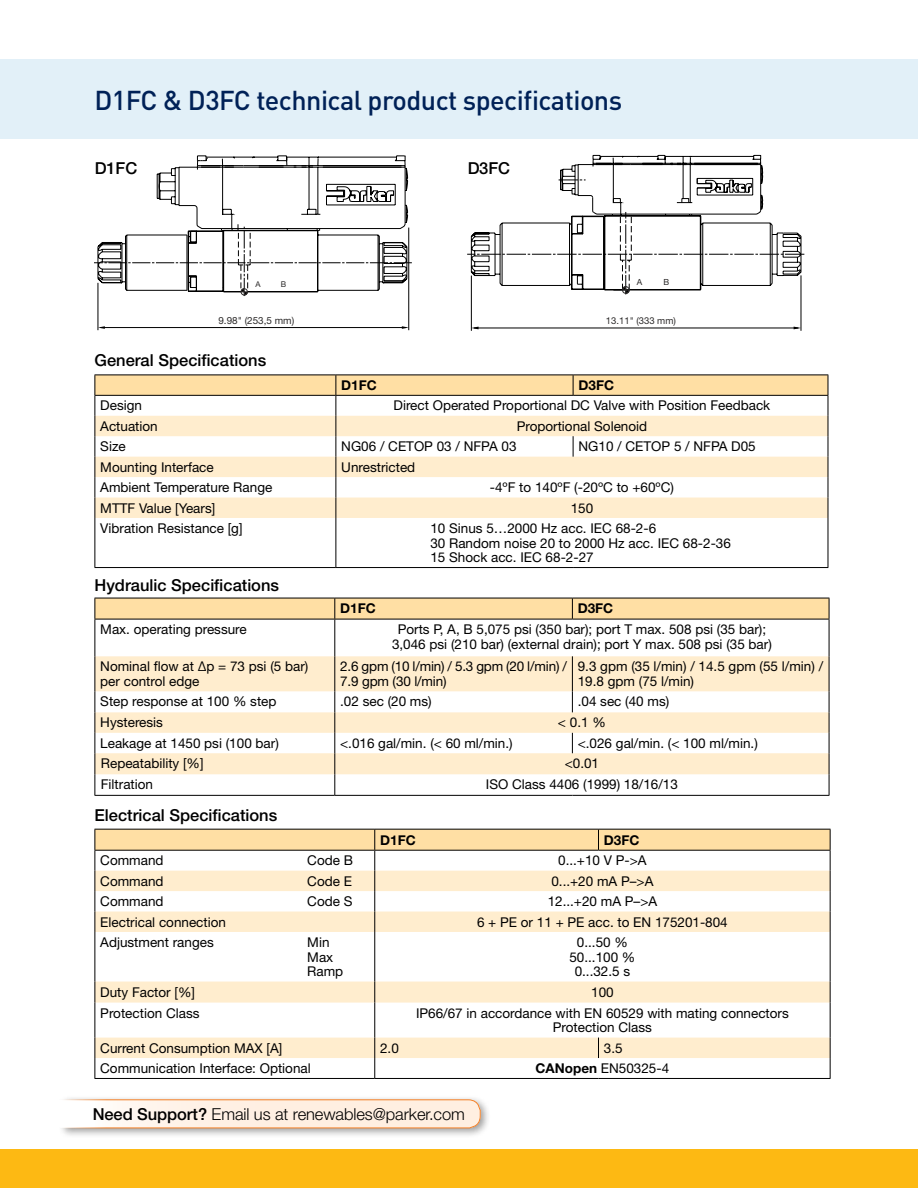
<style>
.page{position:relative;width:918px;height:1188px;background:#fff}
.page>*{position:absolute;margin:0;border:0;box-sizing:border-box;transform-origin:0 0}
.t1{font:500 27px "DINOT";letter-spacing:-.02em;color:#002157}
.t2{font:500 16.5px "Helvetica Neue LT Std";color:#000}
.t3{font:300 16.5px "Helvetica Neue LT Std";letter-spacing:-.005em;color:#000}
.t4{font:13.5px/14.5px "Helvetica Neue LT Std";color:#000}
.t5{font:700 13.5px "Helvetica Neue LT Std";color:#000}
.t6{font:9.9px "Helvetica Neue LT Std";color:#2b2929}
.t7{font:9.45px "Helvetica Neue LT Std";color:#2b2929}
.t8{font:8.4px "Helvetica Neue LT Std";color:#2b2929}
.t9{font:7.95px "Helvetica Neue LT Std";color:#2b2929}
.s1{font-weight:700}
.s2{font-weight:500}
</style>
<div class="page">
<div style="left:0;top:59px;width:918px;height:80px;background:#e2f0f8"></div>
<div style="left:0;top:1150px;width:918px;height:38px;background:#fdb913"></div>
<hr style="left:917px;top:59px;width:1px;height:80px;background:#0082c4">
<div style="left:59px;top:1095px;width:432px;height:43px;background:#000;opacity:.4"></div>
<svg style="left:59px;top:1099px;width:422px;height:30px"></svg>
<div style="left:95px;top:656px;width:734px;height:35px;background:#ffedce"></div>
<hr style="left:94px;top:619px;width:1px;height:37px;background:#000">
<hr style="left:334px;top:619px;width:1px;height:37px;background:#000">
<hr style="left:829px;top:619px;width:1px;height:37px;background:#000">
<hr style="left:334px;top:656px;width:1px;height:35px;background:#000">
<hr style="left:572px;top:656px;width:1px;height:35px;background:#000">
<hr style="left:94px;top:795px;width:241px;height:1px;background:#000">
<hr style="left:335px;top:795px;width:237px;height:1px;background:#000">
<hr style="left:572px;top:795px;width:257px;height:1px;background:#000">
<svg style="left:94px;top:598px;width:736px;height:21px;background:#f2d39b"></svg>
<hr style="left:94px;top:619px;width:241px;height:1px;background:#000">
<hr style="left:335px;top:619px;width:237px;height:1px;background:#000">
<hr style="left:572px;top:619px;width:257px;height:1px;background:#000">
<hr style="left:94px;top:656px;width:1px;height:35px;background:#000">
<hr style="left:829px;top:656px;width:1px;height:35px;background:#000">
<svg style="left:94px;top:691px;width:736px;height:104px"></svg>
<svg style="left:95px;top:982px;width:735px;height:76px;fill:#ffedce"></svg>
<hr style="left:94px;top:932px;width:1px;height:50px;background:#000">
<hr style="left:374px;top:932px;width:1px;height:50px;background:#000">
<hr style="left:830px;top:932px;width:1px;height:50px;background:#000">
<svg style="left:94px;top:982px;width:1px;height:21px"></svg>
<svg style="left:374px;top:982px;width:1px;height:21px"></svg>
<svg style="left:830px;top:982px;width:1px;height:21px"></svg>
<hr style="left:94px;top:1003px;width:1px;height:35px;background:#000">
<hr style="left:374px;top:1003px;width:1px;height:35px;background:#000">
<hr style="left:830px;top:1003px;width:1px;height:35px;background:#000">
<svg style="left:598px;top:1038px;width:1px;height:20px"></svg>
<svg style="left:94px;top:1038px;width:1px;height:40px"></svg>
<svg style="left:374px;top:1038px;width:1px;height:40px"></svg>
<svg style="left:830px;top:1038px;width:1px;height:40px"></svg>
<hr style="left:94px;top:1078px;width:281px;height:1px;background:#000">
<hr style="left:375px;top:1078px;width:223px;height:1px;background:#000">
<hr style="left:598px;top:1078px;width:233px;height:1px;background:#000">
<svg style="left:94px;top:829px;width:737px;height:103px"></svg>
<hr style="left:98px;top:283px;width:1px;height:47px;background:#000">
<hr style="left:101px;top:327px;width:305px;height:1px;background:#000">
<svg style="left:98px;top:326px;width:7px;height:3px"></svg>
<hr style="left:408px;top:228px;width:1px;height:102px;background:#000">
<svg style="left:94px;top:155px;width:318px;height:141px"></svg>
<hr style="left:187px;top:235px;width:1px;height:55px;background:#000">
<hr style="left:474px;top:328px;width:324px;height:1px;background:#000">
<hr style="left:471px;top:276px;width:1px;height:55px;background:#000">
<svg style="left:471px;top:327px;width:8px;height:2px"></svg>
<svg style="left:794px;top:327px;width:7px;height:2px"></svg>
<hr style="left:801px;top:275px;width:1px;height:56px;background:#000">
<svg style="left:467px;top:155px;width:337px;height:139px"></svg>
<div style="left:622px;top:286px;width:7px;height:8px;border:1px solid #2b2929;border-radius:50%"></div>
<svg style="left:94px;top:375px;width:735px;height:143px"></svg>
<hr style="left:94px;top:518px;width:1px;height:49px;background:#000">
<hr style="left:336px;top:518px;width:1px;height:49px;background:#000">
<hr style="left:828px;top:518px;width:1px;height:49px;background:#000">
<hr style="left:94px;top:567px;width:242px;height:1px;background:#000">
<hr style="left:336px;top:567px;width:237px;height:1px;background:#000">
<hr style="left:573px;top:567px;width:255px;height:1px;background:#000">
<hr style="left:94px;top:395px;width:242px;height:1px;background:#000">
<hr style="left:336px;top:395px;width:237px;height:1px;background:#000">
<hr style="left:573px;top:395px;width:255px;height:1px;background:#000">
<h1 class="t1" style="left:94px;top:82px;width:529px">D1FC &amp; D3FC technical product specifications</h1>
<p class="t2" style="left:94px;top:159px;width:44px">D1FC</p>
<p class="t2" style="left:467px;top:159px;width:44px">D3FC</p>
<p class="t9" style="left:256px;top:280px;width:7px">A</p>
<p class="t9" style="left:281px;top:280px;width:7px">B</p>
<p class="t6" style="left:218px;top:314px;width:77px">9.98" (253,5 mm)</p>
<p class="t2" style="left:94px;top:350px;width:173px">General Specifications</p>
<p class="t8" style="left:637px;top:277px;width:7px">A</p>
<p class="t8" style="left:664px;top:277px;width:7px">B</p>
<p class="t7" style="left:606px;top:315px;width:72px">13.11" (333 mm)</p>
<p class="t5" style="left:341px;top:377px;width:37px">D1FC</p>
<p class="t5" style="left:579px;top:377px;width:37px">D3FC</p>
<p class="t4" style="left:100px;top:398px;width:43px">Design</p>
<p class="t4" style="left:394px;top:398px;width:378px">Direct Operated Proportional DC Valve with Position Feedback</p>
<p class="t4" style="left:100px;top:419px;width:59px">Actuation</p>
<p class="t4" style="left:517px;top:419px;width:132px">Proportional Solenoid</p>
<p class="t4" style="left:100px;top:439px;width:27px">Size</p>
<p class="t4" style="left:341px;top:439px;width:177px">NG06 / CETOP 03 / NFPA 03</p>
<p class="t4" style="left:579px;top:439px;width:179px">NG10 / CETOP 5 / NFPA D05</p>
<p class="t4" style="left:100px;top:459px;width:115px">Mounting Interface</p>
<p class="t4" style="left:341px;top:459px;width:76px">Unrestricted</p>
<p class="t4" style="left:100px;top:480px;width:174px">Ambient Temperature Range</p>
<p class="t4" style="left:490px;top:480px;width:186px">-4ºF to 140ºF (-20ºC to +60ºC)</p>
<p class="t4" style="left:100px;top:500px;width:117px">MTTF Value [Years]</p>
<p class="t4" style="left:571px;top:500px;width:24px">150</p>
<p class="t4" style="left:100px;top:521px;width:144px">Vibration Resistance [g]</p>
<p class="t4" style="left:430px;top:521px;width:302px">10 Sinus 5…2000 Hz acc. IEC 68-2-6<br>30 Random noise 20 to 2000 Hz acc. IEC 68-2-36<br>15 Shock acc. IEC 68-2-27</p>
<p class="t2" style="left:94px;top:575px;width:186px">Hydraulic Specifications</p>
<p class="t5" style="left:340px;top:600px;width:37px">D1FC</p>
<p class="t5" style="left:578px;top:600px;width:37px">D3FC</p>
<p class="t4" style="left:100px;top:622px;width:148px">Max. operating pressure</p>
<p class="t4" style="left:392px;top:622px;width:381px;text-align:center">Ports P, A, B 5,075 psi (350 bar); port T max. 508 psi (35 bar);<br>3,046 psi (210 bar) (external drain); port Y max. 508 psi (35 bar)</p>
<p class="t4" style="left:100px;top:659px;width:210px">Nominal flow at Δp = 73 psi (5 bar) per control edge</p>
<p class="t4" style="left:340px;top:659px;width:228px">2.6 gpm (10 l/min) / 5.3 gpm (20 l/min) /<br>7.9 gpm (30 l/min)</p>
<p class="t4" style="left:578px;top:659px;width:247px">9.3 gpm (35 l/min) / 14.5 gpm (55 l/min) /<br>19.8 gpm (75 l/min)</p>
<p class="t4" style="left:100px;top:694px;width:178px">Step response at 100 % step</p>
<p class="t4" style="left:340px;top:694px;width:93px">.02 sec (20 ms)</p>
<p class="t4" style="left:578px;top:694px;width:93px">.04 sec (40 ms)</p>
<p class="t4" style="left:100px;top:715px;width:64px">Hysteresis</p>
<p class="t4" style="left:558px;top:715px;width:49px">&lt; 0.1 %</p>
<p class="t4" style="left:100px;top:736px;width:180px">Leakage at 1450 psi (100 bar)</p>
<p class="t4" style="left:340px;top:736px;width:174px">&lt;.016 gal/min. (&lt; 60 ml/min.)</p>
<p class="t4" style="left:578px;top:736px;width:182px">&lt;.026 gal/min. (&lt; 100 ml/min.)</p>
<p class="t4" style="left:101px;top:756px;width:104px">Repeatability [%]</p>
<p class="t4" style="left:565px;top:756px;width:36px">&lt;0.01</p>
<p class="t4" style="left:101px;top:777px;width:54px">Filtration</p>
<p class="t4" style="left:486px;top:777px;width:194px">ISO Class 4406 (1999) 18/16/13</p>
<p class="t2" style="left:94px;top:805px;width:184px">Electrical Specifications</p>
<p class="t5" style="left:380px;top:831px;width:37px">D1FC</p>
<p class="t5" style="left:604px;top:831px;width:37px">D3FC</p>
<p class="t4" style="left:100px;top:853px;width:65px">Command</p>
<p class="t4" style="left:307px;top:853px;width:47px">Code B</p>
<p class="t4" style="left:558px;top:853px;width:90px">0...+10 V P-&gt;A</p>
<p class="t4" style="left:100px;top:873px;width:65px">Command</p>
<p class="t4" style="left:307px;top:873px;width:46px">Code E</p>
<p class="t4" style="left:551px;top:873px;width:103px">0...+20 mA P–&gt;A</p>
<p class="t4" style="left:100px;top:894px;width:65px">Command</p>
<p class="t4" style="left:307px;top:894px;width:47px">Code S</p>
<p class="t4" style="left:548px;top:894px;width:111px">12...+20 mA P–&gt;A</p>
<p class="t4" style="left:100px;top:914px;width:127px">Electrical connection</p>
<p class="t4" style="left:477px;top:914px;width:252px">6 + PE or 11 + PE acc. to EN 175201-804</p>
<p class="t4" style="left:100px;top:935px;width:115px">Adjustment ranges</p>
<p class="t4" style="left:307px;top:935px;width:38px">Min<br>Max<br>Ramp</p>
<p class="t4" style="left:569px;top:935px;width:68px;text-align:center">0...50 %<br>50...100 %<br>0...32.5 s</p>
<p class="t4" style="left:100px;top:984px;width:96px">Duty Factor [%]</p>
<p class="t4" style="left:591px;top:984px;width:24px">100</p>
<p class="t4" style="left:100px;top:1005px;width:101px">Protection Class</p>
<p class="t4" style="left:416px;top:1005px;width:374px;text-align:center">IP66/67 in accordance with EN 60529 with mating connectors<br>Protection Class</p>
<p class="t4" style="left:100px;top:1040px;width:184px">Current Consumption MAX [A]</p>
<p class="t4" style="left:380px;top:1040px;width:20px">2.0</p>
<p class="t4" style="left:604px;top:1040px;width:20px">3.5</p>
<p class="t4" style="left:100px;top:1061px;width:212px">Communication Interface: Optional</p>
<p class="t4" style="left:536px;top:1061px;width:135px"><span class="s1">CANopen</span> EN50325-4</p>
<p class="t3" style="left:93px;top:1104px;width:374px"><span class="s2">Need Support?</span> Email us at renewables@parker.com</p>
</div>
